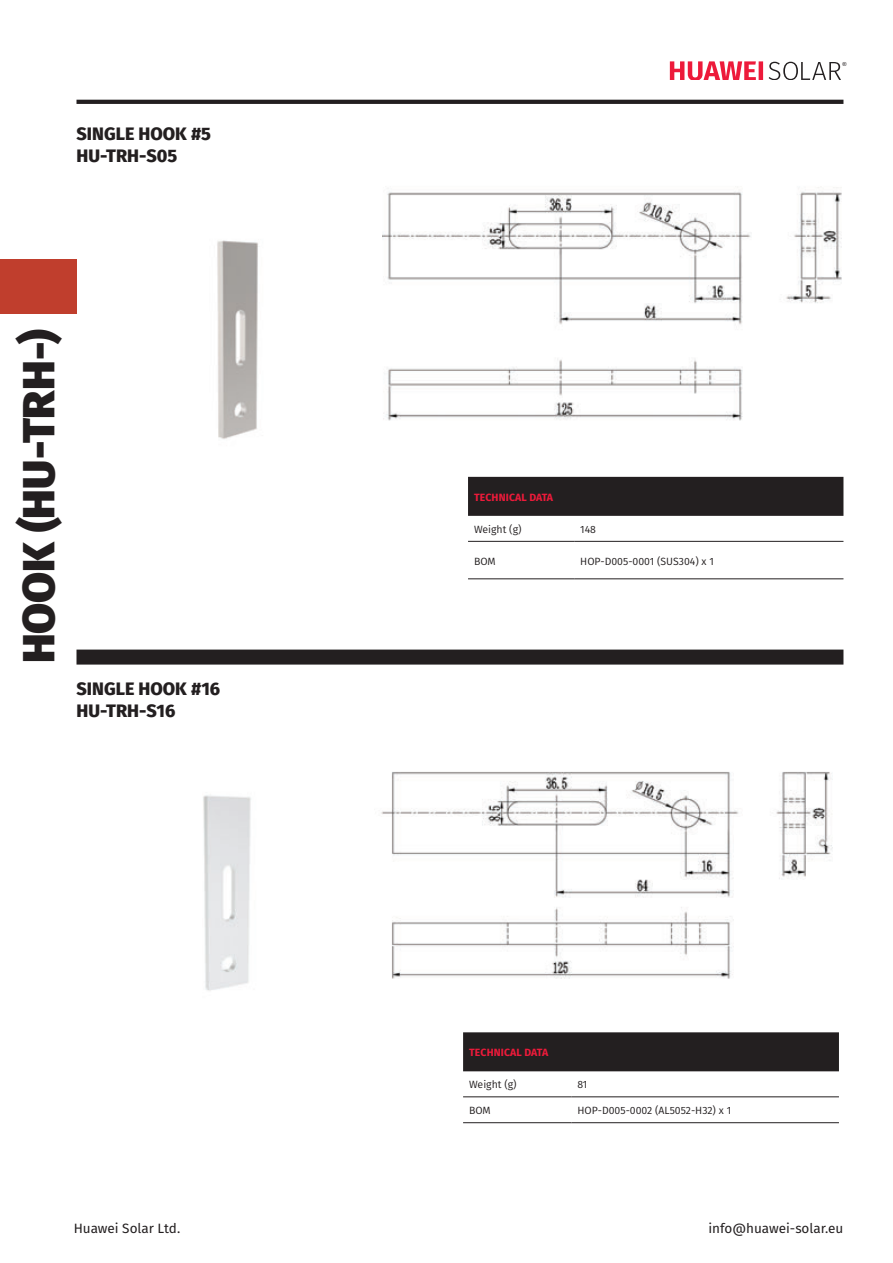
<style>
.page{position:relative;width:893px;height:1263px;background:#fff}
.page>*{position:absolute;margin:0;border:0;box-sizing:border-box;transform-origin:0 0}
.t1{font:800 45px "Fira Sans";color:#231f20}
.t2{font:800 18px/21.6px "Fira Sans";color:#231f20}
.t3{font:13.5px "Fira Sans";color:#231f20}
.t4{font:10.5px "Fira Sans";color:#231f20}
.t5{font:700 10.5px "Fira Sans";letter-spacing:.01em;color:#ed1a3a}
.t6{font:5.55px "Arial";color:#231f20}
</style>
<div class="page">
<div style="left:468px;top:477px;width:375px;height:39px;background:#231f20"></div>
<hr style="left:468px;top:541px;width:106px;height:1px;background:#231f20">
<hr style="left:468px;top:578px;width:106px;height:1px;background:#231f20">
<hr style="left:574px;top:541px;width:269px;height:1px;background:#231f20">
<hr style="left:574px;top:578px;width:269px;height:1px;background:#231f20">
<img style="left:382px;top:187px;width:460px;height:234px">
<img style="left:217px;top:240px;width:41px;height:199px">
<div style="left:76px;top:650px;width:767px;height:15px;background:#231f20"></div>
<div style="left:463px;top:1032px;width:376px;height:39px;background:#231f20"></div>
<hr style="left:463px;top:1096px;width:108px;height:1px;background:#231f20">
<hr style="left:463px;top:1122px;width:108px;height:1px;background:#231f20">
<hr style="left:571px;top:1096px;width:268px;height:1px;background:#231f20">
<hr style="left:571px;top:1122px;width:268px;height:1px;background:#231f20">
<img style="left:203px;top:795px;width:48px;height:196px">
<img style="left:381px;top:772px;width:452px;height:207px">
<div style="left:0;top:260px;width:76px;height:54px;background:#c03e2d"></div>
<svg style="left:76px;top:100px;width:767px;height:4px;background:#262223"></svg>
<svg style="left:670px;top:61px;width:93px;height:19px"></svg>
<svg style="left:769px;top:62px;width:72px;height:18px"></svg>
<h2 class="t2" style="left:76px;top:124px;width:136px">SINGLE HOOK #5<br>HU-TRH-S05</h2>
<h1 class="t1" style="left:7px;top:663px;width:336px;rotate:-90deg">HOOK (HU-TRH-)</h1>
<h2 class="t2" style="left:76px;top:680px;width:145px">SINGLE HOOK #16<br>HU-TRH-S16</h2>
<p class="t6" style="left:842px;top:60px;width:6px">®</p>
<p class="t5" style="left:474px;top:490px;width:81px">TECHNICAL DATA</p>
<p class="t4" style="left:474px;top:521px;width:49px">Weight (g)</p>
<p class="t4" style="left:580px;top:521px;width:17px">148</p>
<p class="t4" style="left:474px;top:553px;width:23px">BOM</p>
<p class="t4" style="left:580px;top:553px;width:135px">HOP-D005-0001 (SUS304) x 1</p>
<p class="t5" style="left:469px;top:1045px;width:81px">TECHNICAL DATA</p>
<p class="t4" style="left:469px;top:1077px;width:49px">Weight (g)</p>
<p class="t4" style="left:577px;top:1077px;width:11px">81</p>
<p class="t4" style="left:469px;top:1103px;width:23px">BOM</p>
<p class="t4" style="left:577px;top:1103px;width:155px">HOP-D005-0002 (AL5052-H32) x 1</p>
<p class="t3" style="left:74px;top:1219px;width:108px">Huawei Solar Ltd.</p>
<p class="t3" style="left:708px;top:1219px;width:137px">info@huawei-solar.eu</p>
</div>
